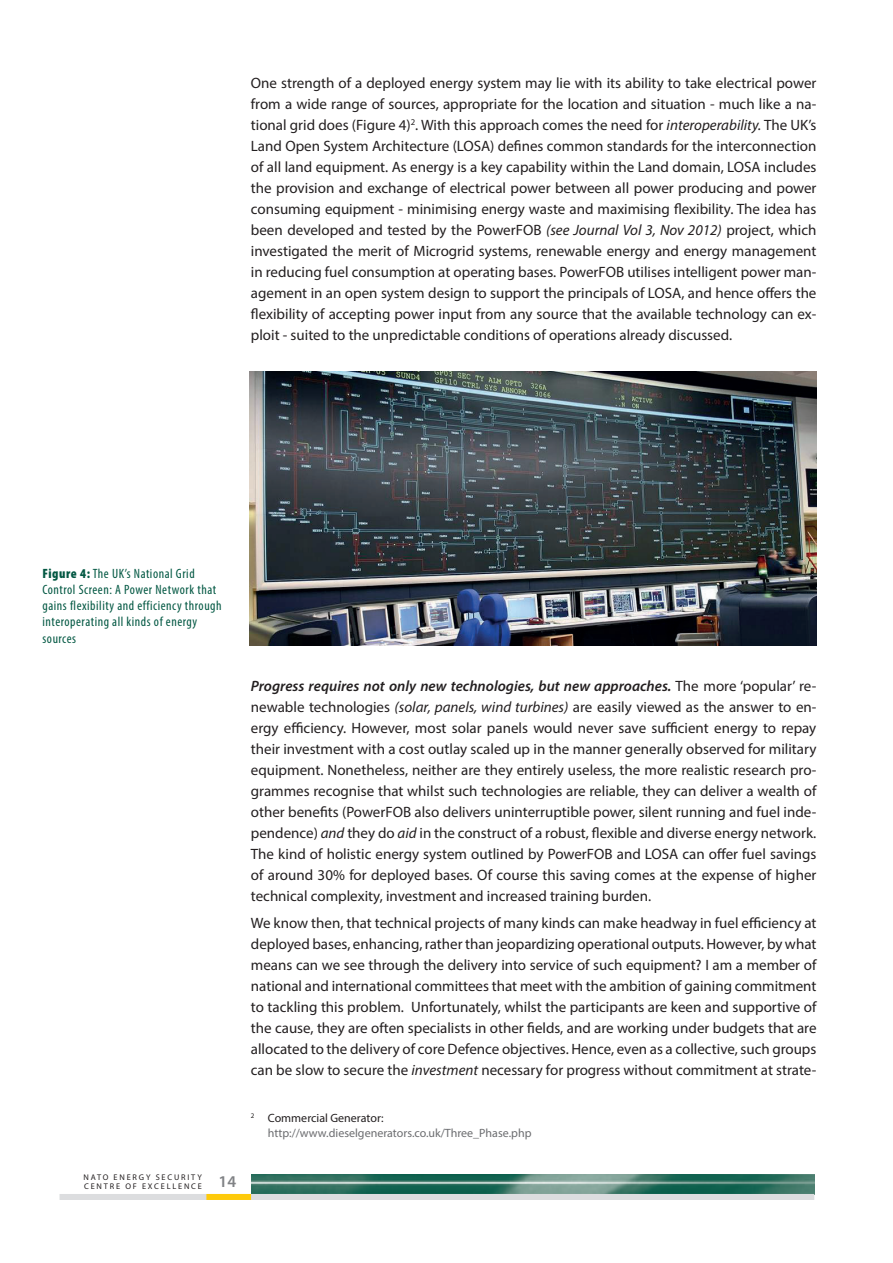
<style>
.page{position:relative;width:893px;height:1263px;background:#fff}
.page>*{position:absolute;margin:0;border:0;box-sizing:border-box;transform-origin:0 0}
.t1{font:600 16.5px "Myriad Pro";color:#808285}
.t2{font:15px/21px "Myriad Pro";color:#231f20;text-align:justify}
.t3{font:condensed 13.5px/16.2px "Myriad Pro";letter-spacing:.04em;color:#035843}
.t4{font:12px/14.4px "Myriad Pro";color:#6c6d70}
.t5{font:8.25px/9px "Myriad Pro";letter-spacing:.22em;color:#231f20}
.s1{font-style:italic}
.s2{font-weight:900}
.s3{font-weight:600;font-style:italic}
.s4{color:#231f20}
</style>
<div class="page">
<img style="left:251px;top:1174px;width:563px;height:20px">
<div style="left:60px;top:1194px;width:754px;height:6px;background:#dcdddf"></div>
<div style="left:206px;top:1194px;width:45px;height:6px;background:#feca0a"></div>
<img style="left:250px;top:371px;width:566px;height:274px">
<p class="t2" style="left:251px;top:72px;width:567px">One strength of a deployed energy system may lie with its ability to take electrical power from a wide range of sources, appropriate for the location and situation - much like a na&shy;tional grid does (Figure 4)<sup>2</sup>. With this approach comes the need for <span class="s1">interoperability.</span> The UK’s Land Open System Architecture (LOSA</p>
<p class="t2" style="left:251px;top:135px;width:567px;text-indent:239px">) defines common standards for the interconnection of all land equipment. As energy is a key capability within the Land domain, LOSA</p>
<p class="t2" style="left:251px;top:156px;width:567px;text-indent:513px">includes the provision and exchange of electrical power between all power producing and power consuming equipment - minimising energy waste and maximising flexibility. The idea has been developed and tested by the PowerFOB <span class="s1">(see Journal Vol 3, Nov 2012)</span> project, which investigated the merit of Microgrid systems, renewable energy and energy management in reducing fuel consumption at operating bases. PowerFOB utilises intelligent power man&shy;agement in an open system design to support the principals of LOSA</p>
<p class="t2" style="left:251px;top:282px;width:567px;text-indent:430px">, and hence offers the flexibility of accepting power input from any source that the available technology can ex&shy;ploit - suited to the unpredictable conditions of operations already discussed.</p>
<p class="t3" style="left:43px;top:565px;width:181px"><span class="s2">Figure 4:</span> The UK’s National Grid<br>Control Screen: A Power Network that gains flexibility and efficiency through interoperating all kinds of energy sources</p>
<p class="t5" style="left:84px;top:1173px;width:120px">NATO Ene rgy Se curity<br>Cent</p>
<p class="t5" style="left:110px;top:1182px;width:93px">re of Exce llen ce</p>
<p class="t1" style="left:219px;top:1171px;width:19px">14</p>
<p class="t2" style="left:251px;top:675px;width:567px"><span class="s3">Progress requires not only new technologies, but new approaches.</span> The more ‘popular’ re&shy;newable technologies <span class="s1">(solar, panels, wind turbines)</span> are easily viewed as the answer to en&shy;ergy efficiency. However, most solar panels would never save sufficient energy to repay their investment with a cost outlay scaled up in the manner generally observed for military equipment. Nonetheless, neither are they entirely useless, the more realistic research pro&shy;grammes recognise that whilst such technologies are reliable, they can deliver a wealth of other benefits (PowerFOB also delivers uninterruptible power, silent running and fuel inde&shy;pendence) <span class="s1">and</span> they do <span class="s1">aid</span> in the construct of a robust, flexible and diverse energy network.<br>The kind of holistic energy system outlined by PowerFOB and LOSA</p>
<p class="t2" style="left:251px;top:843px;width:567px;text-indent:432px">can offer fuel savings of around 30% for deployed bases. Of course this saving comes at the expense of higher technical complexity, investment and increased training burden.</p>
<p class="t2" style="left:251px;top:912px;width:567px">We know then, that technical projects of many kinds can make headway in fuel efficiency at deployed bases, enhancing, rather than jeopardizing operational outputs. However, by what means can we see through the delivery into service of such equipment? I am a member of national and international committees that meet with the ambition of gaining commitment to tackling this problem. Unfortunately, whilst the participants are keen and supportive of the cause, they are often specialists in other fields, and are working under budgets that are allocated to the delivery of core Defence objectives. Hence, even as a collective, such groups can be slow to secure the <span class="s1">investment</span> necessary for progress without commitment at strate-</p>
<p class="t4" style="left:268px;top:1111px;width:265px;text-indent:-17px"><sup>2</sup> <span class="s4">Commercial Generator: </span>http://www.dieselgenerators.co.uk/Three_Phase.php</p>
</div>
